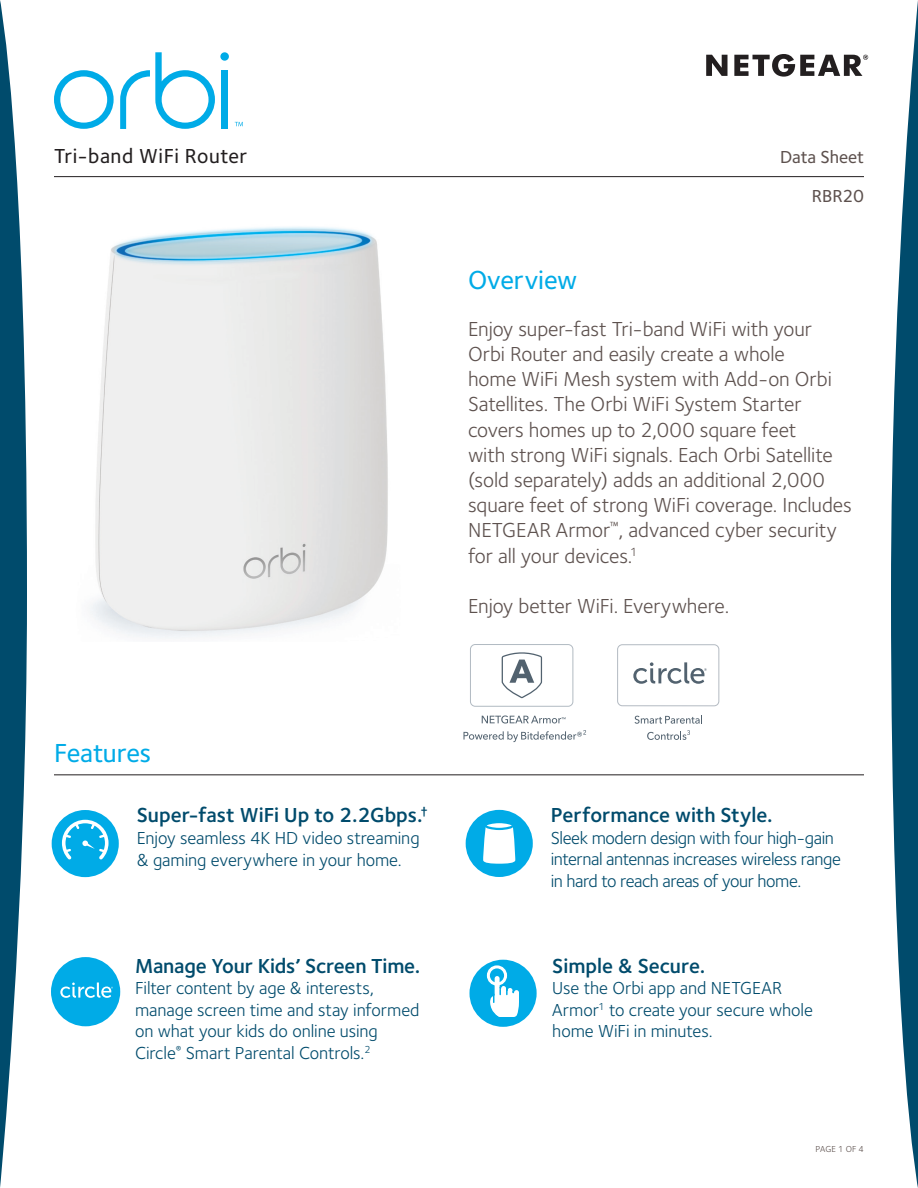
<style>
.page{position:relative;width:918px;height:1188px;background:#fff}
.page>*{position:absolute;margin:0;border:0;box-sizing:border-box;transform-origin:0 0}
.t1{font:500 27px "Foundry Sterling";letter-spacing:-.005em;color:#00abe7}
.t2{font:21px/25.2px "Foundry Sterling";letter-spacing:-.005em;color:#5d514e}
.t3{font:600 21px "Foundry Sterling";letter-spacing:-.005em;color:#004b6c}
.t4{font:500 21px "Foundry Sterling";letter-spacing:.02em;color:#231f20}
.t5{font:18px/21.6px "Foundry Sterling";letter-spacing:-.01em;color:#004b6c}
.t6{font:500 18px/39px "Foundry Sterling";letter-spacing:-.005em;color:#5d514e;text-align:right}
.page__s{font:9px "Foundry Sterling";letter-spacing:.02em;color:#5d514e}
</style>
<div class="page">
<hr style="left:54px;top:176px;width:810px;height:1px;background:#231f20">
<svg style="left:0;top:0;width:27px;height:1188px"></svg>
<svg style="left:891px;top:0;width:27px;height:1188px"></svg>
<svg style="left:706px;top:55px;width:22px;height:21px"></svg>
<svg style="left:734px;top:54px;width:134px;height:23px"></svg>
<svg style="left:235px;top:122px;width:8px;height:4px"></svg>
<svg style="left:120px;top:52px;width:95px;height:77px"></svg>
<div style="left:221px;top:70px;width:7px;height:59px;background:#00abe7"></div>
<div style="left:220px;top:52px;width:9px;height:9px;background:#00abe7;border-radius:50%"></div>
<svg style="left:54px;top:70px;width:60px;height:59px"></svg>
<div style="left:466px;top:810px;width:67px;height:67px;background:#00abe7;border-radius:50%"></div>
<svg style="left:483px;top:823px;width:32px;height:41px"></svg>
<div style="left:52px;top:810px;width:67px;height:67px;background:#00abe7;border-radius:50%"></div>
<svg style="left:62px;top:820px;width:47px;height:40px"></svg>
<hr style="left:54px;top:774px;width:810px;height:1px;background:#231f20">
<img style="left:90px;top:226px;width:298px;height:413px">
<div style="left:469px;top:960px;width:68px;height:67px;background:#00abe7;border-radius:50%"></div>
<svg style="left:489px;top:975px;width:41px;height:47px"></svg>
<div style="left:487px;top:965px;width:20px;height:21px;border:3px solid #fff;border-radius:50%"></div>
<svg style="left:635px;top:715px;width:67px;height:9px"></svg>
<svg style="left:647px;top:730px;width:43px;height:10px"></svg>
<svg style="left:482px;top:715px;width:84px;height:9px"></svg>
<svg style="left:464px;top:730px;width:122px;height:12px"></svg>
<svg style="left:502px;top:652px;width:40px;height:46px"></svg>
<div style="left:470px;top:644px;width:103px;height:63px;border:1px solid #b1bac2;border-radius:5px"></div>
<div style="left:617px;top:644px;width:102px;height:62px;border:1px solid #b3bac2;border-radius:5px"></div>
<svg style="left:633px;top:662px;width:74px;height:22px"></svg>
<div style="left:51px;top:957px;width:69px;height:69px;background:#00abe7;border-radius:50%"></div>
<svg style="left:60px;top:983px;width:53px;height:15px"></svg>
<p class="t4" style="left:54px;top:143px;width:195px">Tri-band WiFi Router</p>
<p class="t6" style="left:780px;top:138px;width:85px">Data Sheet<br>RBR20</p>
<p class="t1" style="left:468px;top:264px;width:111px">Overview</p>
<p class="t2" style="left:468px;top:316px;width:385px">Enjoy super-fast Tri-band WiFi with your Orbi Router and easily create a whole<br>home WiFi Mesh system with Add-on Orbi Satellites. The Orbi WiFi System Starter covers homes up to 2,000 square feet<br>with strong WiFi signals. Each Orbi Satellite (sold separately) adds an additional 2,000 square feet of strong WiFi coverage. Includes NETGEAR Armor<sup>™</sup>, advanced cyber security for all your devices.<sup>1</sup></p>
<p class="t2" style="left:468px;top:594px;width:263px">Enjoy better WiFi. Everywhere.</p>
<p class="t1" style="left:54px;top:737px;width:99px">Features</p>
<p class="t3" style="left:137px;top:803px;width:293px">Super-fast WiFi Up to 2.2Gbps.<sup>†</sup></p>
<p class="t5" style="left:137px;top:827px;width:284px">Enjoy seamless 4K HD video streaming &amp; gaming everywhere in your home.</p>
<p class="t3" style="left:135px;top:953px;width:287px">Manage Your Kids’ Screen Time.</p>
<p class="t5" style="left:135px;top:978px;width:286px">Filter content by age &amp; interests, manage screen time and stay informed on what your kids do online using Circle<sup>®</sup> Smart Parental Controls.<sup>2</sup></p>
<p class="t3" style="left:551px;top:803px;width:223px">Performance with Style.</p>
<p class="t5" style="left:551px;top:827px;width:292px">Sleek modern design with four high-gain internal antennas increases wireless range in hard to reach areas of your home.</p>
<p class="t3" style="left:552px;top:953px;width:155px">Simple &amp; Secure.</p>
<p class="t5" style="left:552px;top:978px;width:262px">Use the Orbi app and NETGEAR<br>Armor<sup>1</sup> to create your secure whole home WiFi in minutes.</p>
<p class="page__s" style="left:815px;top:1144px;width:50px">PAGE 1 OF 4</p>
</div>
